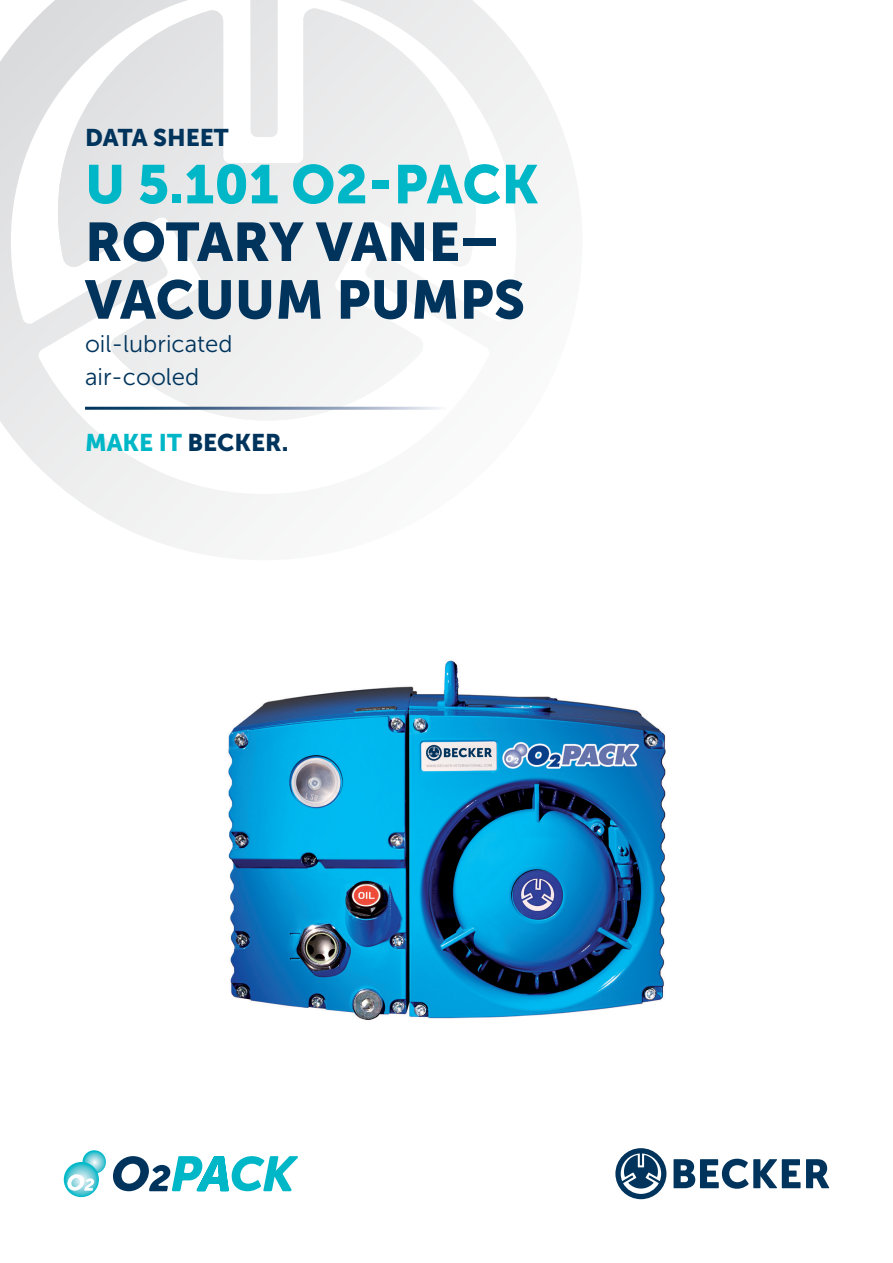
<style>
.page{position:relative;width:893px;height:1263px;background:#fff}
.page>*{position:absolute;margin:0;border:0;box-sizing:border-box;transform-origin:0 0}
.t1{font:54px/57.8px "Museo Sans 900";color:#00345c}
.t2{font:54px "Museo Sans 900";color:#00b7c7}
.t3{font:24px/33px "Museo Sans 300";color:#00345c}
.t4{font:24px "Museo Sans 900";color:#00345c}
.s1{color:#00b7c7}
</style>
<div class="page">
<svg style="left:0;top:0;width:573px;height:554px"></svg>
<svg style="left:674px;top:1159px;width:126px;height:30px"></svg>
<svg style="left:806px;top:1159px;width:23px;height:29px"></svg>
<svg style="left:615px;top:1148px;width:51px;height:51px"></svg>
<svg style="left:83px;top:1150px;width:23px;height:24px"></svg>
<svg style="left:64px;top:1162px;width:35px;height:35px"></svg>
<svg style="left:113px;top:1156px;width:185px;height:35px"></svg>
<svg style="left:67px;top:1174px;width:27px;height:17px"></svg>
<hr style="left:85px;top:407px;width:361px;height:3px;background:#fff">
<img style="left:228px;top:660px;width:438px;height:360px">
<p class="t4" style="left:85px;top:124px;width:145px">DATA SHEET</p>
<h1 class="t2" style="left:85px;top:154px;width:455px">U 5.101 O2-PACK</h1>
<h1 class="t1" style="left:85px;top:213px;width:442px">ROTARY VANE–<br>VACUUM PUMPS</h1>
<p class="t3" style="left:85px;top:327px;width:149px">oil-lubricated air-cooled</p>
<p class="t4" style="left:85px;top:429px;width:205px"><span class="s1">MAKE IT</span> BECKER.</p>
</div>
